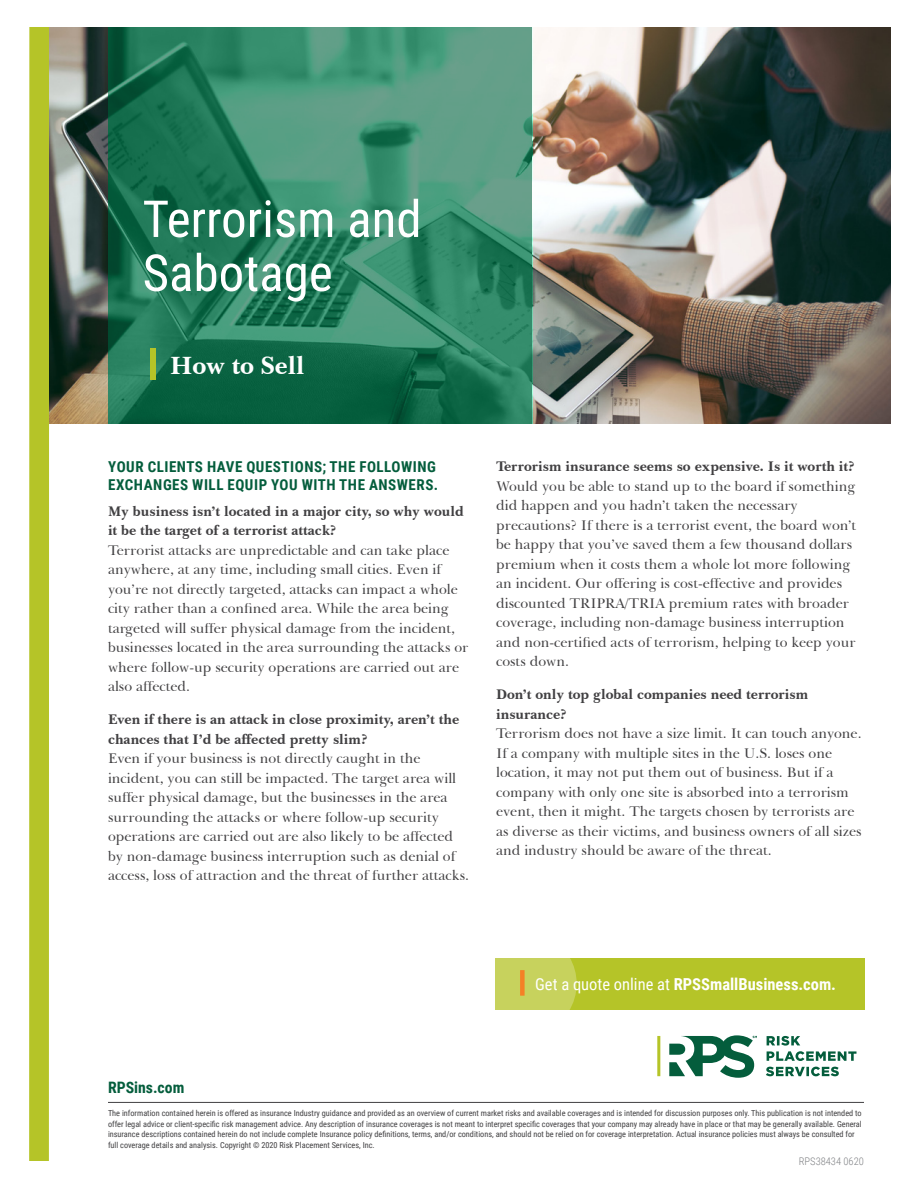
<style>
.page{position:relative;width:918px;height:1188px;background:#fff}
.page>*{position:absolute;margin:0;border:0;box-sizing:border-box;transform-origin:0 0}
.t1{font:51px/54px "Roboto Condensed";color:#fff}
.Title_Subheader{font:700 25.5px "Baskerville BT";color:#fff}
.RPS_URL{font:700 16.5px "Roboto Condensed";color:#fff}
.t2{font:700 15.75px "Roboto Condensed";color:#045d3c}
.Subheader{font:700 15px/18px "Roboto Condensed";letter-spacing:.035em;color:#045d3c}
.Body_Text{font:14.25px/19.5px "Baskerville BT";color:#414042}
.t3{font:300 10.5px "Roboto Condensed";color:#808285}
.t4{font:8.25px/10.5px "Roboto Condensed";color:#414042}
.s1{font-weight:700}
.s2{font-weight:400}
</style>
<div class="page">
<hr style="left:108px;top:1102px;width:756px;height:1px;background:#414042">
<svg style="left:767px;top:1036px;width:89px;height:25px"></svg>
<svg style="left:766px;top:1067px;width:73px;height:9px"></svg>
<svg style="left:657px;top:1036px;width:3px;height:40px"></svg>
<svg style="left:669px;top:1035px;width:88px;height:43px"></svg>
<img style="left:49px;top:27px;width:842px;height:396px">
<svg style="left:108px;top:27px;width:424px;height:396px;background:#2f8263"></svg>
<div style="left:29px;top:27px;width:20px;height:1134px;background:#b5c428"></div>
<div style="left:150px;top:348px;width:6px;height:32px;background:#b5c428"></div>
<div style="left:495px;top:958px;width:369px;height:51px;background:#b5c428"></div>
<div style="left:495px;top:958px;width:82px;height:52px;background:#c7d25d"></div>
<div style="left:520px;top:970px;width:5px;height:26px;background:#f58025"></div>
<p class="t1" style="left:143px;top:190px;width:280px">Terrorism and<br>Sabotage</p>
<p class="Title_Subheader" style="left:170px;top:350px;width:136px">How to Sell</p>
<p class="Subheader" style="left:108px;top:457px;width:331px">YOUR CLIENTS HAVE QUESTIONS; THE FOLLOWING<br>EXCHANGES WILL EQUIP YOU WITH THE ANSWERS.</p>
<p class="Body_Text" style="left:108px;top:501px;width:362px"><span class="s1">My business isn’t located in a major city, so why would it be the target of a terrorist attack?<br></span>Terrorist attacks are unpredictable and can take place anywhere, at any time, including small cities. Even if you’re not directly targeted, attacks can impact a whole city rather than a confined area. While the area being targeted will suffer physical damage from the incident, businesses located in the area surrounding the attacks or where follow-up security operations are carried out are also affected.</p>
<p class="Body_Text" style="left:108px;top:710px;width:363px"><span class="s1">Even if there is an attack in close proximity, aren’t the chances that I’d be affected pretty slim?<br></span>Even if your business is not directly caught in the incident, you can still be impacted. The target area will suffer physical damage, but the businesses in the area surrounding the attacks or where follow-up security operations are carried out are also likely to be affected by non-damage business interruption such as denial of access, loss of attraction and the threat of further attacks.</p>
<p class="Body_Text" style="left:496px;top:457px;width:362px"><span class="s1">Terrorism insurance seems so expensive. Is it worth it?<br></span>Would you be able to stand up to the board if something did happen and you hadn’t taken the necessary precautions? If there is a terrorist event, the board won’t be happy that you’ve saved them a few thousand dollars premium when it costs them a whole lot more following an incident. Our offering is cost-effective and provides discounted TRIPRA/TRIA premium rates with broader coverage, including non-damage business interruption and non-certified acts of terrorism, helping to keep your costs down.</p>
<p class="Body_Text" style="left:496px;top:685px;width:367px"><span class="s1">Don’t only top global companies need terrorism insurance?<br></span>Terrorism does not have a size limit. It can touch anyone.<br>If a company with multiple sites in the U.S. loses one location, it may not put them out of business. But if a company with only one site is absorbed into a terrorism event, then it might. The targets chosen by terrorists are as diverse as their victims, and business owners of all sizes and industry should be aware of the threat.</p>
<p class="t2" style="left:108px;top:1076px;width:78px">RPSins.com</p>
<p class="RPS_URL" style="left:535px;top:972px;width:302px"><span class="s2">Get a quote online at</span> RPSSmallBusiness.com.</p>
<p class="t4" style="left:108px;top:1108px;width:755px">The information contained herein is offered as insurance Industry guidance and provided as an overview of current market risks and available coverages and is intended for discussion purposes only. This publication is not intended to offer legal advice or client-specific risk management advice. Any description of insurance coverages is not meant to interpret specific coverages that your company may already have in place or that may be generally available. General insurance descriptions contained herein do not include complete Insurance policy definitions, terms, and/or conditions, and should not be relied on for coverage interpretation. Actual insurance policies must always be consulted for full coverage details and analysis. Copyright © 2020 Risk Placement Services, Inc.</p>
<p class="t3" style="left:799px;top:1153px;width:67px">RPS38434 0620</p>
</div>
